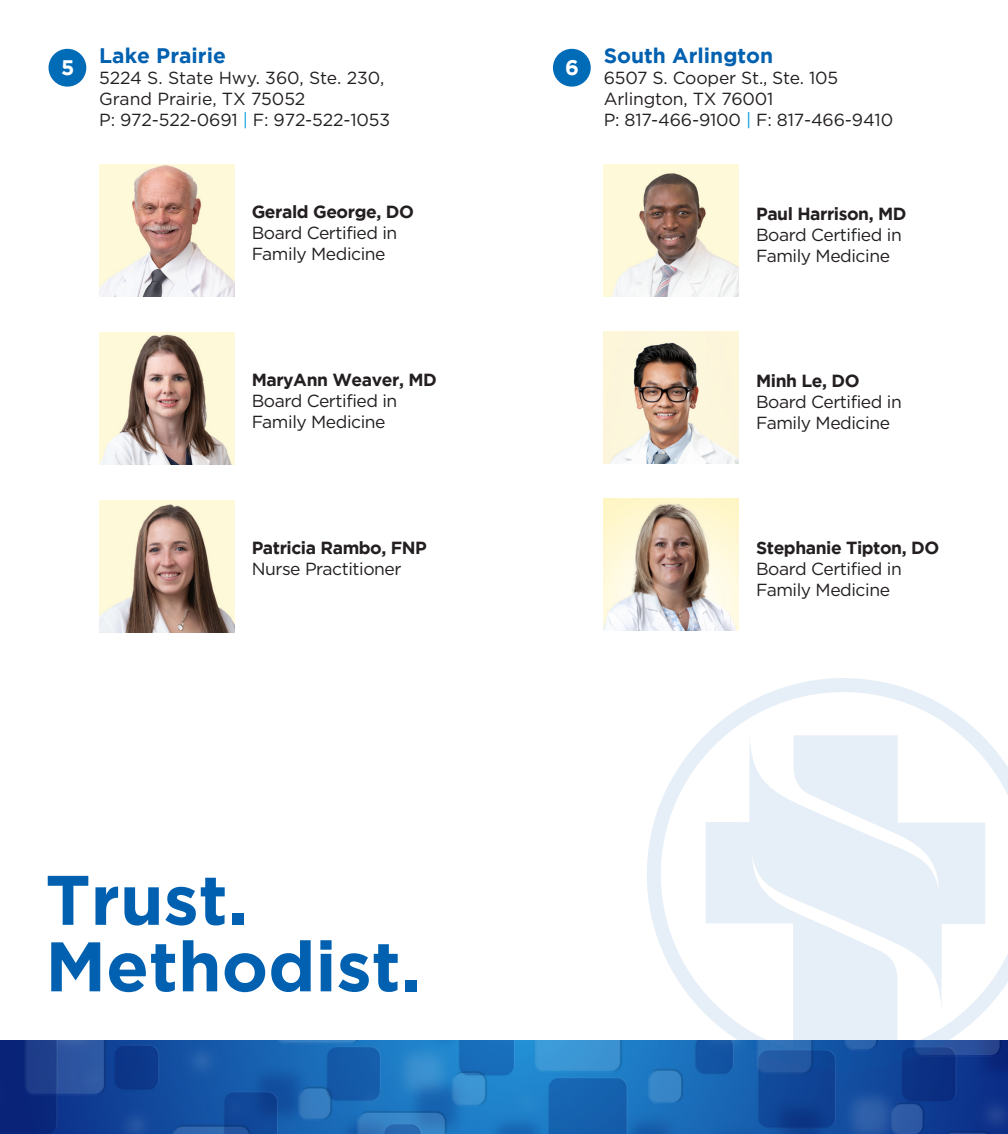
<style>
.page{position:relative;width:1008px;height:1134px;background:#fff}
.page>*{position:absolute;margin:0;border:0;box-sizing:border-box;transform-origin:0 0}
.t1{font:700 70px/66.5px "Gotham";color:#0161b0}
.t2{font:700 21px "Gotham";color:#0161b0}
.t3{font:700 21px "Gotham";color:#fff}
.t4{font:17.5px/21px "Gotham";letter-spacing:-.025em;color:#231f20}
.t5{font:700 17.5px "Gotham";letter-spacing:-.025em;color:#231f20}
.s1{color:#069ddc}
</style>
<div class="page">
<img style="left:0;top:1040px;width:1008px;height:94px">
<img style="left:99px;top:165px;width:135px;height:132px">
<img style="left:99px;top:500px;width:135px;height:133px">
<img style="left:99px;top:332px;width:135px;height:133px">
<div style="left:49px;top:49px;width:37px;height:38px;background:#006bb6;border-radius:50%"></div>
<img style="left:604px;top:331px;width:135px;height:133px">
<img style="left:604px;top:164px;width:135px;height:132px">
<img style="left:604px;top:498px;width:135px;height:133px">
<div style="left:553px;top:49px;width:38px;height:38px;background:#006bb6;border-radius:50%"></div>
<svg style="left:647px;top:678px;width:361px;height:393px"></svg>
<p class="t3" style="left:61px;top:55px;width:15px">5</p>
<p class="t2" style="left:99px;top:43px;width:128px">Lake Prairie</p>
<p class="t4" style="left:99px;top:67px;width:292px">5224 S. State Hwy. 360, Ste. 230,<br>Grand Prairie, TX 75052<br>P: 972-522-0691 <span class="s1">|</span> F: 972-522-1053</p>
<p class="t5" style="left:252px;top:202px;width:164px">Gerald George, DO</p>
<p class="t4" style="left:252px;top:222px;width:147px">Board Certified in<br>Family Medicine</p>
<p class="t5" style="left:252px;top:370px;width:187px">MaryAnn Weaver, MD</p>
<p class="t4" style="left:252px;top:390px;width:147px">Board Certified in<br>Family Medicine</p>
<p class="t5" style="left:252px;top:538px;width:177px">Patricia Rambo, FNP</p>
<p class="t4" style="left:252px;top:558px;width:151px">Nurse Practitioner</p>
<h1 class="t1" style="left:45px;top:865px;width:377px">Trust.<br>Methodist.</h1>
<p class="t3" style="left:565px;top:55px;width:15px">6</p>
<p class="t2" style="left:604px;top:43px;width:171px">South Arlington</p>
<p class="t4" style="left:604px;top:67px;width:291px">6507 S. Cooper St., Ste. 105<br>Arlington, TX 76001<br>P: 817-466-9100 <span class="s1">|</span> F: 817-466-9410</p>
<p class="t5" style="left:756px;top:203px;width:152px">Paul Harrison, MD</p>
<p class="t4" style="left:756px;top:224px;width:147px">Board Certified in<br>Family Medicine</p>
<p class="t5" style="left:756px;top:371px;width:105px">Minh Le, DO</p>
<p class="t4" style="left:756px;top:391px;width:147px">Board Certified in<br>Family Medicine</p>
<p class="t5" style="left:756px;top:538px;width:185px">Stephanie Tipton, DO</p>
<p class="t4" style="left:756px;top:558px;width:147px">Board Certified in<br>Family Medicine</p>
</div>
